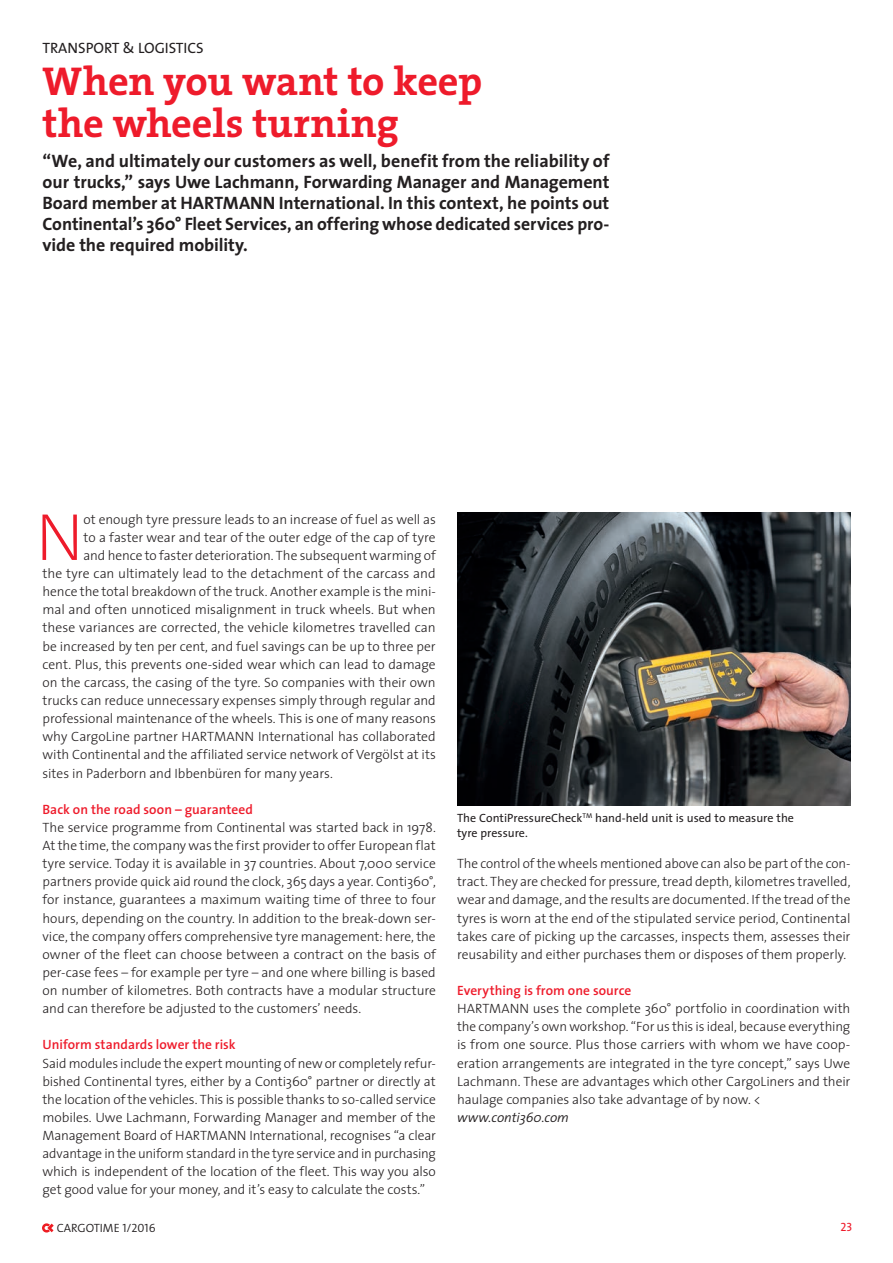
<style>
.page{position:relative;width:893px;height:1263px;background:#fff}
.page>*{position:absolute;margin:0;border:0;box-sizing:border-box;transform-origin:0 0}
.t1{font:200 67.2px "The Sans";color:#ee1b2b}
.t2{font:700 40.5px/42px "The Serif";letter-spacing:-.005em;color:#ee1b2b}
.t3{font:700 18px/21px "The Sans";letter-spacing:-.005em;color:#231f20;text-align:justify}
.t4{font:15px "The Sans";color:#231f20}
.t5{font:300 13.5px/18.1px "The Sans";letter-spacing:-.005em;color:#231f20;text-align:justify}
.t6{font:600 13.5px "The Sans";color:#ee1b2b}
.t7{font:italic 300 13.5px "The Sans";color:#231f20}
.t8{font:12px/15px "The Sans";color:#231f20}
.t9{font:12px "The Sans Semi Light Caps";color:#231f20}
.t10{font:12px "The Sans Caps";color:#ee1b2b}
</style>
<div class="page">
<svg style="left:42px;top:1223px;width:12px;height:9px"></svg>
<img style="left:457px;top:512px;width:393px;height:293px">
<p class="t4" style="left:43px;top:36px;width:163px">TRANSPORT &amp; LOGISTICS</p>
<h2 class="t2" style="left:43px;top:60px;width:441px">When you want to keep the wheels turning</h2>
<p class="t3" style="left:43px;top:150px;width:568px">“We, and ultimately our customers as well, benefit from the reliability of our trucks,” says Uwe Lachmann, Forwarding Manager and Management Board member at HARTMANN International. In this context, he points out Continental’s 360° Fleet Services, an offering whose dedicated services pro&shy;vide the required mobility.</p>
<h1 class="t1" style="left:36px;top:482px;width:49px">N</h1>
<p class="t5" style="left:84px;top:510px;width:354px">ot enough tyre pressure leads to an increase of fuel as well as</p>
<p class="t5" style="left:84px;top:528px;width:354px">to a faster wear and tear of the outer edge of the cap of tyre</p>
<p class="t5" style="left:84px;top:546px;width:354px">and hence to faster deterioration. The subsequent warming of</p>
<p class="t5" style="left:43px;top:564px;width:395px">the tyre can ultimately lead to the detachment of the carcass and</p>
<p class="t5" style="left:43px;top:582px;width:395px">hence the total breakdown of the truck. Another example is the mini-</p>
<p class="t5" style="left:43px;top:600px;width:395px">mal and often unnoticed misalignment in truck wheels. But when</p>
<p class="t5" style="left:43px;top:618px;width:395px">these variances are corrected, the vehicle kilometres travelled can</p>
<p class="t5" style="left:43px;top:636px;width:395px">be increased by ten per cent, and fuel savings can be up to three per</p>
<p class="t5" style="left:43px;top:655px;width:395px">cent. Plus, this prevents one-sided wear which can lead to damage</p>
<p class="t5" style="left:43px;top:673px;width:395px">on the carcass, the casing of the tyre. So companies with their own</p>
<p class="t5" style="left:43px;top:691px;width:395px">trucks can reduce unnecessary expenses simply through regular and</p>
<p class="t5" style="left:43px;top:709px;width:395px">professional maintenance of the wheels. This is one of many reasons</p>
<p class="t5" style="left:43px;top:727px;width:395px">why CargoLine partner HARTMANN International has collaborated</p>
<p class="t5" style="left:43px;top:745px;width:395px">with Continental and the affiliated service network of Vergölst at its</p>
<p class="t5" style="left:43px;top:763px;width:292px">sites in Paderborn and Ibbenbüren for many years.</p>
<p class="t6" style="left:43px;top:798px;width:212px">Back on the road soon – guaranteed</p>
<p class="t5" style="left:43px;top:818px;width:395px">The service programme from Continental was started back in 1978.<br>At the time, the company was the first provider to offer European flat tyre service. Today it is available in 37 countries. About 7,000 service partners provide quick aid round the clock, 365 days a year. Conti360°, for instance, guarantees a maximum waiting time of three to four hours, depending on the country. In addition to the break-down ser&shy;vice, the company offers comprehensive tyre management: here, the owner of the fleet can choose between a contract on the basis of per-case fees – for example per tyre – and one where billing is based on number of kilometres. Both contracts have a modular structure and can therefore be adjusted to the customers’ needs.</p>
<p class="t6" style="left:43px;top:1033px;width:195px">Uniform standards lower the risk</p>
<p class="t5" style="left:43px;top:1053px;width:395px">Said modules include the expert mounting of new or completely refur&shy;bished Continental tyres, either by a Conti360° partner or directly at the location of the vehicles. This is possible thanks to so-called service mobiles. Uwe Lachmann, Forwarding Manager and member of the Management Board of HARTMANN International, recognises “a clear advantage in the uniform standard in the tyre service and in purchasing which is independent of the location of the fleet. This way you also get good value for your money, and it’s easy to calculate the costs.”</p>
<p class="t8" style="left:457px;top:810px;width:338px">The ContiPressureCheck<sup>TM</sup> hand-held unit is used to measure the tyre pressure.</p>
<p class="t5" style="left:457px;top:854px;width:395px">The control of the wheels mentioned above can also be part of the con&shy;tract. They are checked for pressure, tread depth, kilometres travelled, wear and damage, and the results are documented. If the tread of the tyres is worn at the end of the stipulated service period, Continental takes care of picking up the carcasses, inspects them, assesses their reusability and either purchases them or disposes of them properly.</p>
<p class="t6" style="left:457px;top:979px;width:176px">Everything is from one source</p>
<p class="t5" style="left:457px;top:999px;width:395px">HARTMANN uses the complete 360° portfolio in coordination with the company’s own workshop. “For us this is ideal, because everything is from one source. Plus those carriers with whom we have coop&shy;eration arrangements are integrated in the tyre concept,” says Uwe Lachmann. These are advantages which other CargoLiners and their haulage companies also take advantage of by now. &lt;</p>
<p class="t7" style="left:457px;top:1106px;width:113px">www.conti360.com</p>
<p class="t9" style="left:57px;top:1218px;width:100px">CARGOTIME 1/2016</p>
<p class="t10" style="left:841px;top:1217px;width:14px">23</p>
</div>
